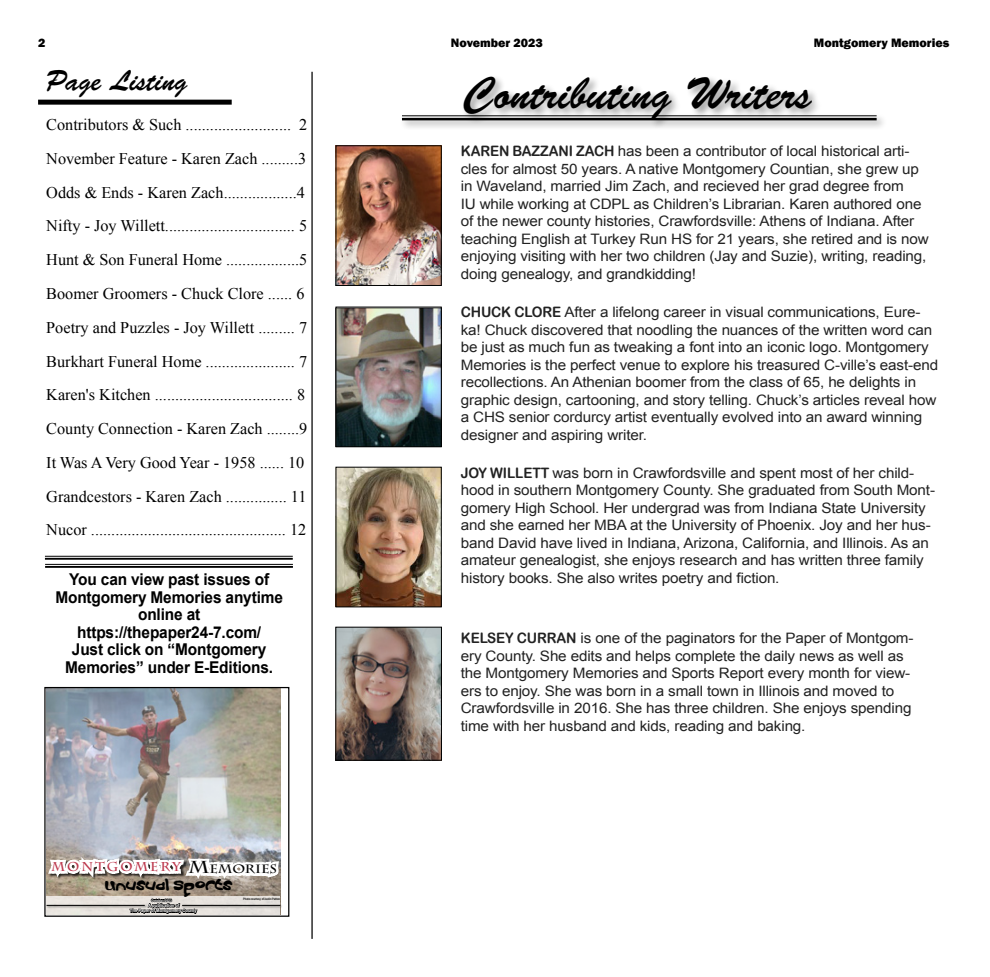
<style>
.page{position:relative;width:990px;height:977px;background:#fff}
.page>*{position:absolute;margin:0;border:0;box-sizing:border-box;transform-origin:0 0}
.Headline_24{font:45px "Brush Script Std";color:#000;scale:.95 1}
.Headline_24-2{font:28.75px "Brush Script Std";color:#000;scale:.95 1}
.Headline_24-3{font:16.25px "Times New Roman";color:#000}
.t1{font:700 16.25px/17.5px "Arial";letter-spacing:-.01em;color:#000;text-align:center;scale:.95 1}
.Headline_24-4{font:14.38px/17.5px "Arial";letter-spacing:-.01em;color:#222;scale:1.06 1}
.t2{font:14.38px "Croobie";letter-spacing:.025em;color:#000;scale:1.25 1}
.t3{font:700 12.75px "Charlemagne Std";letter-spacing:.155em;color:#bc364b}
.t4{font:800 12.5px "Franklin Gothic";color:#000}
.t5{font:700 4.5px/5.4px "Arial";letter-spacing:-.01em;color:#fff;text-align:center;scale:.95 1}
.t6{font:700 3.5px "Arial";letter-spacing:-.01em;color:#fff;scale:.95 1}
.t7{font:500 condensed 3.38px "Franklin Gothic";letter-spacing:-.01em;color:#000}
.s1{font-size:17.25px;color:#000}
.s2{font-family:"Arial Rounded MT Bold"}
</style>
<div class="page">
<div style="left:400px;top:113px;width:487px;height:18px;background:#000;opacity:.4"></div>
<hr style="left:402px;top:115px;width:475px;height:1px;background:#000">
<hr style="left:402px;top:118px;width:475px;height:2px;background:#000">
<hr style="left:311px;top:72px;width:2px;height:866px;background:#000">
<hr style="left:45px;top:555px;width:248px;height:1px;background:#000">
<hr style="left:45px;top:557px;width:248px;height:2px;background:#000">
<hr style="left:45px;top:564px;width:248px;height:1px;background:#000">
<hr style="left:45px;top:565px;width:248px;height:2px;background:#000">
<div style="left:461px;top:74px;width:361px;height:55px;background:#000;opacity:.39"></div>
<img style="left:47px;top:688px;width:233px;height:208px">
<img style="left:46px;top:805px;width:235px;height:77px">
<div style="left:47px;top:896px;width:233px;height:18px;background:#e8e3de"></div>
<svg style="left:129px;top:898px;width:69px;height:16px"></svg>
<hr style="left:46px;top:904px;width:101px;height:4px;background:#000;opacity:.75">
<hr style="left:47px;top:904px;width:98px;height:1px;background:#000">
<hr style="left:181px;top:904px;width:102px;height:4px;background:#000;opacity:.75">
<hr style="left:182px;top:904px;width:98px;height:1px;background:#000">
<div style="left:44px;top:686px;width:245px;height:230px;border:1px solid #000"></div>
<div style="left:38px;top:100px;width:194px;height:5px;background:#000"></div>
<img style="left:338px;top:469px;width:101px;height:136px">
<img style="left:338px;top:309px;width:101px;height:136px">
<div style="left:336px;top:307px;width:105px;height:140px;border:1px solid #000101"></div>
<img style="left:338px;top:147px;width:101px;height:136px">
<img style="left:338px;top:628px;width:102px;height:130px">
<div style="left:336px;top:626px;width:106px;height:134px;border:1px solid #000"></div>
<p class="t4" style="left:38px;top:35px;width:9px">2</p>
<p class="t4" style="left:451px;top:35px;width:93px">November 2023</p>
<p class="t4" style="left:814px;top:35px;width:137px">Montgomery Memories</p>
<p class="Headline_24-2" style="left:46px;top:65px;width:150px">Page Listing</p>
<p class="Headline_24-3" style="left:46px;top:114px;width:263px">Contributors &amp; Such .......................... 2</p>
<p class="Headline_24-3" style="left:46px;top:147px;width:261px">November Feature - Karen Zach .........3</p>
<p class="Headline_24-3" style="left:46px;top:181px;width:260px">Odds &amp; Ends - Karen Zach..................4</p>
<p class="Headline_24-3" style="left:46px;top:215px;width:262px">Nifty - Joy Willett................................ 5</p>
<p class="Headline_24-3" style="left:46px;top:249px;width:263px">Hunt &amp; Son Funeral Home ..................5</p>
<p class="Headline_24-3" style="left:46px;top:282px;width:260px">Boomer Groomers - Chuck Clore ...... 6</p>
<p class="Headline_24-3" style="left:46px;top:316px;width:262px">Poetry and Puzzles - Joy Willett ......... 7</p>
<p class="Headline_24-3" style="left:46px;top:350px;width:262px">Burkhart Funeral Home ...................... 7</p>
<p class="Headline_24-3" style="left:46px;top:384px;width:260px">Karen's Kitchen .................................. 8</p>
<p class="Headline_24-3" style="left:46px;top:417px;width:262px">County Connection - Karen Zach ........9</p>
<p class="Headline_24-3" style="left:46px;top:451px;width:260px">It Was A Very Good Year - 1958 ...... 10</p>
<p class="Headline_24-3" style="left:46px;top:485px;width:262px">Grandcestors - Karen Zach ............... 11</p>
<p class="Headline_24-3" style="left:46px;top:519px;width:261px">Nucor ................................................ 12</p>
<p class="t1" style="left:55px;top:571px;width:241px">You can view past issues of<br>Montgomery Memories anytime online at</p>
<p class="t1" style="left:65px;top:623px;width:220px">https://thepaper24-7.com/<br>Just click on “Montgomery<br>Memories” under E-Editions.</p>
<p class="t3" style="left:52px;top:859px;width:227px">MONTGOMERY <span class="s1">M</span><sub>EMORIES</sub></p>
<p class="t6" style="left:151px;top:897px;width:23px">October 2023</p>
<p class="t5" style="left:130px;top:902px;width:72px">A publication of<br>The Paper of Montgomery County</p>
<p class="t2" style="left:105px;top:875px;width:103px">UNUSUAL SPORTS</p>
<p class="t7" style="left:243px;top:896px;width:38px">Photo courtesy of Justin Patton</p>
<p class="Headline_24" style="left:464px;top:68px;width:368px">Contributing Writers</p>
<p class="Headline_24-4" style="left:461px;top:142px;width:443px"><span class="s2">KAREN BAZZANI ZACH</span> has been a contributor of local historical arti&shy;cles for almost 50 years. A native Montgomery Countian, she grew up in Waveland, married Jim Zach, and recieved her grad degree from<br>IU while working at CDPL as Children’s Librarian. Karen authored one of the newer county histories, Crawfordsville: Athens of Indiana. After teaching English at Turkey Run HS for 21 years, she retired and is now enjoying visiting with her two children (Jay and Suzie), writing, reading, doing genealogy, and grandkidding!</p>
<p class="Headline_24-4" style="left:461px;top:303px;width:452px"><span class="s2">CHUCK CLORE</span> After a lifelong career in visual communications, Eure&shy;ka! Chuck discovered that noodling the nuances of the written word can be just as much fun as tweaking a font into an iconic logo. Montgomery Memories is the perfect venue to explore his treasured C-ville’s east-end recollections. An Athenian boomer from the class of 65, he delights in graphic design, cartooning, and story telling. Chuck’s articles reveal how a CHS senior cordurcy artist eventually evolved into an award winning designer and aspiring writer.</p>
<p class="Headline_24-4" style="left:461px;top:463px;width:449px"><span class="s2">JOY WILLETT</span> was born in Crawfordsville and spent most of her child&shy;hood in southern Montgomery County. She graduated from South Mont&shy;gomery High School. Her undergrad was from Indiana State University and she earned her MBA at the University of Phoenix. Joy and her hus&shy;band David have lived in Indiana, Arizona, California, and Illinois. As an amateur genealogist, she enjoys research and has written three family history books. She also writes poetry and fiction.</p>
<p class="Headline_24-4" style="left:461px;top:629px;width:429px"><span class="s2">KELSEY CURRAN</span> is one of the paginators for the Paper of Montgom&shy;ery County. She edits and helps complete the daily news as well as the Montgomery Memories and Sports Report every month for view&shy;ers to enjoy. She was born in a small town in Illinois and moved to Crawfordsville in 2016. She has three children. She enjoys spending time with her husband and kids, reading and baking.</p>
</div>
